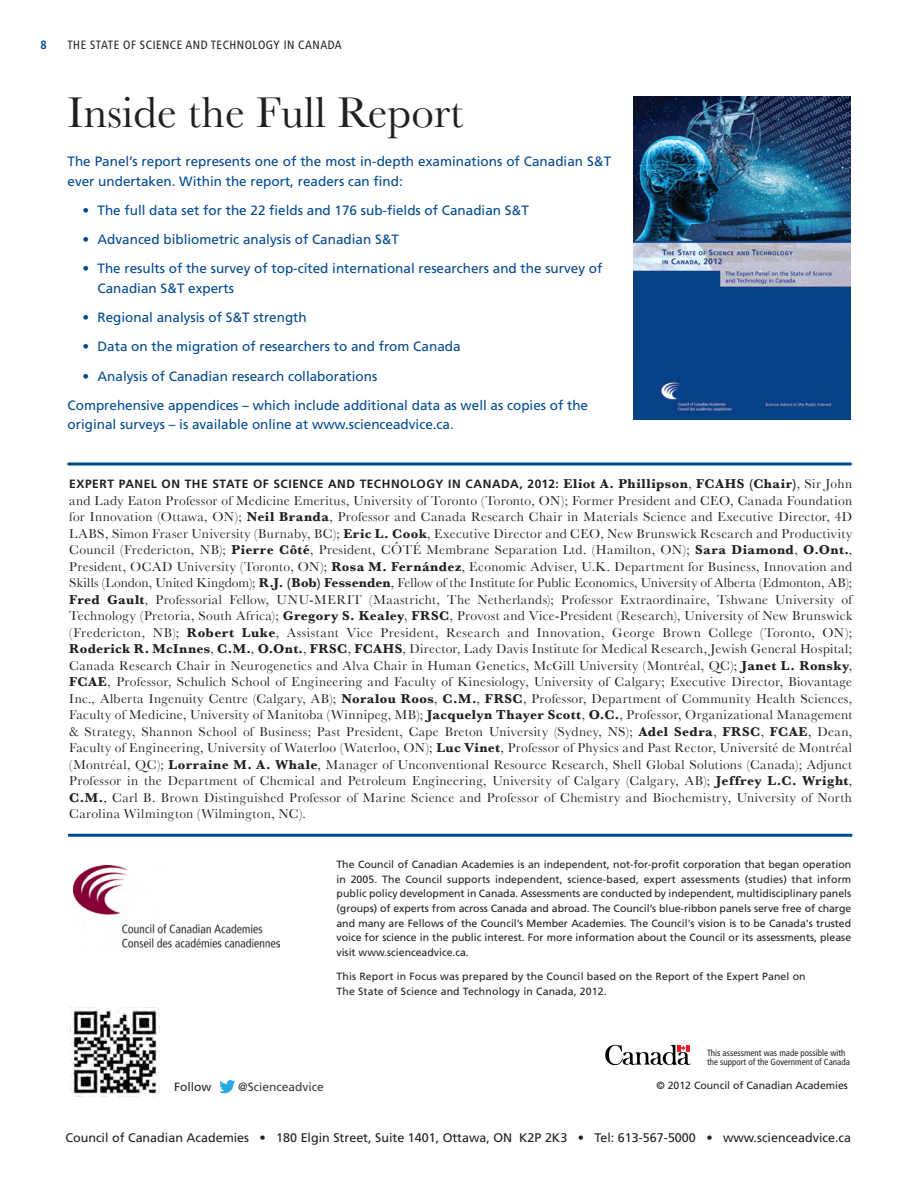
<style>
.page{position:relative;width:918px;height:1188px;background:#fff}
.page>*{position:absolute;margin:0;border:0;box-sizing:border-box;transform-origin:0 0}
.body{font:45px "Baskerville";color:#231f20}
.t1{font:13.5px/16.5px "Baskerville";letter-spacing:.035em;color:#231f20;text-align:justify}
.FInding_bold{font:13.5px/19.5px "Frutiger LT Std";color:#014990}
.body-2{font:13.5px/19.5px "Frutiger LT Std";color:#014990}
.t2{font:12.6px "Frutiger LT Std";color:#231f20}
.t3{font:700 12px "Frutiger LT Std";letter-spacing:.045em;color:#231f20}
.t4{font:condensed 12px "Frutiger LT Std";letter-spacing:.04em;color:#231f20}
.body-3{font:12px "Frutiger LT Std";color:#3c3c3d}
.body-4{font:12px "Frutiger LT Std";color:#231f20}
.t5{font:700 condensed 12px "Frutiger LT Std";color:#014990}
.body-5{font:10.5px/14.7px "Frutiger LT Std";letter-spacing:.015em;color:#231f20;text-align:justify}
.body-6{font:condensed 9px "Frutiger LT Std";color:#231f20}
.s1{font-family:"Baskerville";font-size:13.5px}
.s2{font-family:"Baskerville";font-weight:400;font-size:13.5px}
.s3{font-weight:700}
</style>
<div class="page">
<svg style="left:605px;top:1044px;width:86px;height:22px"></svg>
<hr style="left:68px;top:834px;width:784px;height:3px;background:#014990">
<hr style="left:68px;top:463px;width:784px;height:3px;background:#014990">
<img style="left:73px;top:866px;width:207px;height:82px">
<img style="left:633px;top:97px;width:218px;height:322px">
<svg style="left:219px;top:1080px;width:16px;height:14px"></svg>
<img style="left:70px;top:1007px;width:90px;height:90px">
<p class="t5" style="left:40px;top:38px;width:8px">8</p>
<p class="t4" style="left:68px;top:38px;width:276px">THE STATE OF SCIENCE AND TECHNOLOGY IN CANADA</p>
<p class="body" style="left:68px;top:86px;width:397px">Inside the Full Report</p>
<p class="body-2" style="left:68px;top:152px;width:545px">The Panel’s report represents one of the most in-depth examinations of Canadian S&amp;T ever undertaken. Within the report, readers can find:</p>
<p class="FInding_bold" style="left:82px;top:201px;width:448px">• The full data set for the 22 fields and 176 sub-fields of Canadian S&amp;T</p>
<p class="FInding_bold" style="left:82px;top:230px;width:318px">• Advanced bibliometric analysis of Canadian S&amp;T</p>
<p class="FInding_bold" style="left:98px;top:259px;width:506px;text-indent:-15px">• The results of the survey of top-cited international researchers and the survey of<br>Canadian S&amp;T experts</p>
<p class="FInding_bold" style="left:82px;top:308px;width:226px">• Regional analysis of S&amp;T strength</p>
<p class="FInding_bold" style="left:82px;top:337px;width:380px">• Data on the migration of researchers to and from Canada</p>
<p class="FInding_bold" style="left:82px;top:366px;width:296px">• Analysis of Canadian research collaborations</p>
<p class="FInding_bold" style="left:68px;top:396px;width:522px">Comprehensive appendices – which include additional data as well as copies of the original surveys – is available online at www.scienceadvice.ca.</p>
<p class="t3" style="left:69px;top:477px;width:784px">EXPERT PANEL ON THE STATE OF SCIENCE AND TECHNOLOGY IN CANADA, 2012: <span class="s1">Eliot A. Phillipson</span><span class="s2">,</span> <span class="s1">FCAHS (Chair)</span><span class="s2">, Sir John</span></p>
<p class="t1" style="left:69px;top:492px;width:785px">and Lady Eaton Professor of Medicine Emeritus, University of Toronto (Toronto, ON); Former President and CEO, Canada Foundation for Innovation (Ottawa, ON); <span class="s3">Neil Branda</span>, Professor and Canada Research Chair in Materials Science and Executive Director, 4D LABS, Simon Fraser University (Burnaby, BC); <span class="s3">Eric L. Cook</span>, Executive Director and CEO, New Brunswick Research and Productivity Council (Fredericton, NB); <span class="s3">Pierre Côté</span>, President, CÔTÉ Membrane Separation Ltd. (Hamilton, ON); <span class="s3">Sara Diamond</span>, <span class="s3">O.Ont.</span>, President, OCAD University (Toronto, ON); <span class="s3">Rosa M. Fernández</span>, Economic Adviser, U.K. Department for Business, Innovation and Skills (London, United Kingdom); <span class="s3">R.J. (Bob) Fessenden</span>, Fellow of the Institute for Public Economics, University of Alberta (Edmonton, AB); <span class="s3">Fred Gault</span>, Professorial Fellow, UNU-MERIT (Maastricht, The Netherlands); Professor Extraordinaire, Tshwane University of Technology (Pretoria, South Africa); <span class="s3">Gregory S. Kealey</span>, <span class="s3">FRSC</span>, Provost and Vice-President (Research), University of New Brunswick (Fredericton, NB); <span class="s3">Robert Luke</span>, Assistant Vice President, Research and Innovation, George Brown College (Toronto, ON); <span class="s3">Roderick R. McInnes</span>, <span class="s3">C.M.</span>, <span class="s3">O.Ont.</span>, <span class="s3">FRSC</span>, <span class="s3">FCAHS</span>, Director, Lady Davis Institute for Medical Research, Jewish General Hospital; Canada Research Chair in Neurogenetics and Alva Chair in Human Genetics, McGill University (Montréal, QC); <span class="s3">Janet L. Ronsky</span>, <span class="s3">FCAE</span>, Professor, Schulich School of Engineering and Faculty of Kinesiology, University of Calgary; Executive Director, Biovantage Inc., Alberta Ingenuity Centre (Calgary, AB); <span class="s3">Noralou Roos</span>, <span class="s3">C.M.</span>, <span class="s3">FRSC</span>, Professor, Department of Community Health Sciences, Faculty of Medicine, University of Manitoba (Winnipeg, MB); <span class="s3">Jacquelyn Thayer Scott</span>, <span class="s3">O.C.</span>, Professor, Organizational Management &amp; Strategy, Shannon School of Business; Past President, Cape Breton University (Sydney, NS); <span class="s3">Adel Sedra</span>, <span class="s3">FRSC</span>, <span class="s3">FCAE</span>, Dean, Faculty of Engineering, University of Waterloo (Waterloo, ON); <span class="s3">Luc Vinet</span>, Professor of Physics and Past Rector, Université de Montréal (Montréal, QC); <span class="s3">Lorraine M. A. Whale</span>, Manager of Unconventional Resource Research, Shell Global Solutions (Canada); Adjunct Professor in the Department of Chemical and Petroleum Engineering, University of Calgary (Calgary, AB); <span class="s3">Jeffrey L.C. Wright</span>, <span class="s3">C.M.</span>, Carl B. Brown Distinguished Professor of Marine Science and Professor of Chemistry and Biochemistry, University of North Carolina Wilmington (Wilmington, NC).</p>
<p class="body-5" style="left:336px;top:857px;width:516px">The Council of Canadian Academies is an independent, not-for-profit corporation that began operation in 2005. The Council supports independent, science-based, expert assessments (studies) that inform public policy development in Canada. Assessments are conducted by independent, multidisciplinary panels (groups) of experts from across Canada and abroad. The Council’s blue-ribbon panels serve free of charge and many are Fellows of the Council’s Member Academies. The Council's vision is to be Canada's trusted voice for science in the public interest. For more information about the Council or its assessments, please visit www.scienceadvice.ca.</p>
<p class="body-5" style="left:336px;top:969px;width:471px">This Report in Focus was prepared by the Council based on the Report of the Expert Panel on<br>The State of Science and Technology in Canada, 2012.</p>
<p class="body-4" style="left:174px;top:1080px;width:39px">Follow</p>
<p class="body-3" style="left:238px;top:1080px;width:87px">@Scienceadvice</p>
<p class="body-6" style="left:707px;top:1047px;width:140px">This assessment was made possible with</p>
<p class="body-6" style="left:707px;top:1057px;width:144px">the support of the Government of Canada</p>
<p class="body-5" style="left:656px;top:1079px;width:193px">© 2012 Council of Canadian Academies</p>
<p class="t2" style="left:65px;top:1130px;width:787px">Council of Canadian Academies • 180 Elgin Street, Suite 1401, Ottawa, ON K2P 2K3 • Tel: 613-567-5000 • www.scienceadvice.ca</p>
</div>
